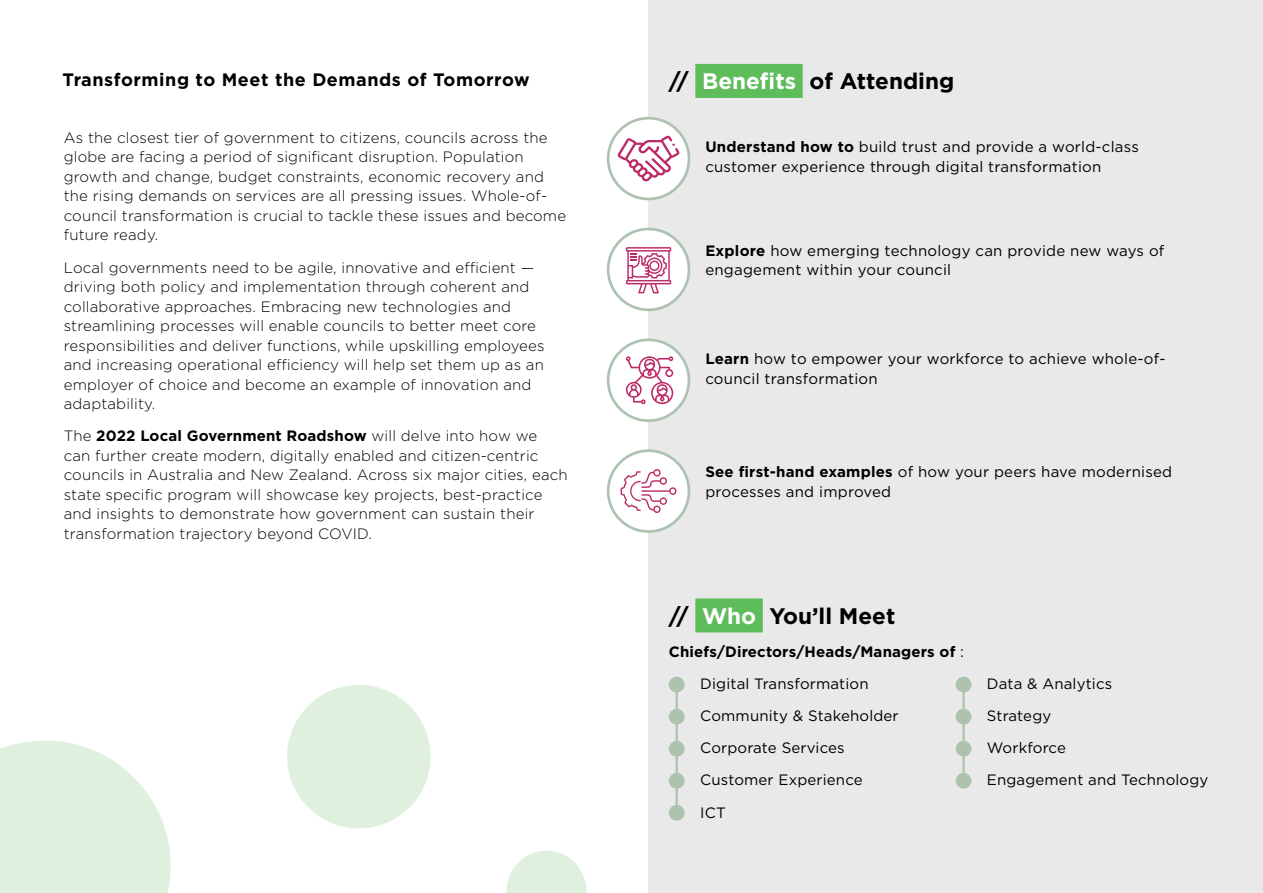
<style>
.page{position:relative;width:1263px;height:893px;background:#fff}
.page>*{position:absolute;margin:0;border:0;box-sizing:border-box;transform-origin:0 0}
.t1{font:700 22.5px "Gotham";color:#000}
.t2{font:700 18px "Gotham";letter-spacing:.03em;color:#000}
.t3{font:300 15px/19.5px "Gotham";letter-spacing:.01em;color:#000}
.t4{font:15px/32.2px "Gotham";letter-spacing:.01em;color:#000}
.t5{font:700 15px "Gotham";letter-spacing:.01em;color:#000}
.s1{font-weight:700}
.s2{color:#fff}
.s3{font-weight:400}
</style>
<div class="page">
<div style="left:648px;top:0;width:615px;height:893px;background:#e9e9ea"></div>
<div style="left:695px;top:598px;width:68px;height:34px;background:#5fbc5b"></div>
<svg style="left:669px;top:677px;width:16px;height:15px"></svg>
<div style="left:670px;top:678px;width:14px;height:14px;background:#adc2af;border-radius:50%"></div>
<svg style="left:669px;top:709px;width:16px;height:15px"></svg>
<div style="left:670px;top:710px;width:14px;height:14px;background:#adc2af;border-radius:50%"></div>
<svg style="left:669px;top:741px;width:16px;height:16px"></svg>
<div style="left:670px;top:742px;width:14px;height:14px;background:#adc2af;border-radius:50%"></div>
<hr style="left:675px;top:682px;width:3px;height:134px;background:#adc2af">
<svg style="left:669px;top:773px;width:16px;height:16px"></svg>
<div style="left:670px;top:774px;width:14px;height:14px;background:#adc2af;border-radius:50%"></div>
<svg style="left:669px;top:805px;width:16px;height:16px"></svg>
<div style="left:670px;top:806px;width:14px;height:14px;background:#adc2af;border-radius:50%"></div>
<div style="left:695px;top:64px;width:108px;height:34px;background:#5fbc5b"></div>
<div style="left:608px;top:229px;width:81px;height:81px;background:#fff;border-radius:50%"></div>
<div style="left:607px;top:228px;width:83px;height:83px;border:3px solid #adc2af;border-radius:50%"></div>
<div style="left:608px;top:118px;width:81px;height:81px;background:#fff;border-radius:50%"></div>
<div style="left:607px;top:117px;width:83px;height:83px;border:3px solid #adc2af;border-radius:50%"></div>
<div style="left:608px;top:340px;width:81px;height:81px;background:#fff;border-radius:50%"></div>
<div style="left:607px;top:339px;width:83px;height:83px;border:3px solid #adc2af;border-radius:50%"></div>
<div style="left:608px;top:451px;width:81px;height:80px;background:#fff;border-radius:50%"></div>
<div style="left:607px;top:449px;width:83px;height:84px;border:3px solid #adc2af;border-radius:50%"></div>
<svg style="left:625px;top:356px;width:49px;height:49px"></svg>
<div style="left:956px;top:677px;width:15px;height:15px;background:#adc2af;border-radius:50%"></div>
<div style="left:956px;top:678px;width:14px;height:14px;background:#adc2af;border-radius:50%"></div>
<div style="left:956px;top:709px;width:15px;height:15px;background:#adc2af;border-radius:50%"></div>
<div style="left:956px;top:710px;width:14px;height:14px;background:#adc2af;border-radius:50%"></div>
<svg style="left:956px;top:741px;width:15px;height:16px"></svg>
<div style="left:956px;top:742px;width:14px;height:14px;background:#adc2af;border-radius:50%"></div>
<hr style="left:962px;top:682px;width:3px;height:99px;background:#adc2af">
<svg style="left:956px;top:773px;width:15px;height:16px"></svg>
<div style="left:956px;top:774px;width:14px;height:14px;background:#adc2af;border-radius:50%"></div>
<svg style="left:620px;top:469px;width:56px;height:44px"></svg>
<svg style="left:626px;top:247px;width:45px;height:46px"></svg>
<svg style="left:618px;top:135px;width:61px;height:46px"></svg>
<svg style="left:0;top:740px;width:171px;height:153px;background:#e3f2e2"></svg>
<div style="left:287px;top:685px;width:144px;height:143px;background:#dff1de;border-radius:50%"></div>
<svg style="left:506px;top:850px;width:81px;height:43px"></svg>
<p class="t2" style="left:63px;top:67px;width:468px">Transforming to Meet the Demands of Tomorrow</p>
<p class="t3" style="left:64px;top:127px;width:504px">As the closest tier of government to citizens, councils across the globe are facing a period of significant disruption. Population growth and change, budget constraints, economic recovery and the rising demands on services are all pressing issues. Whole-of&shy;council transformation is crucial to tackle these issues and become future ready.</p>
<p class="t3" style="left:64px;top:257px;width:482px">Local governments need to be agile, innovative and efficient — driving both policy and implementation through coherent and collaborative approaches. Embracing new technologies and streamlining processes will enable councils to better meet core responsibilities and deliver functions, while upskilling employees and increasing operational efficiency will help set them up as an employer of choice and become an example of innovation and adaptability.</p>
<p class="t3" style="left:64px;top:426px;width:505px">The <span class="s1">2022 Local Government Roadshow</span> will delve into how we<br>can further create modern, digitally enabled and citizen-centric councils in Australia and New Zealand. Across six major cities, each state specific program will showcase key projects, best-practice and insights to demonstrate how government can sustain their transformation trajectory beyond COVID.</p>
<h1 class="t1" style="left:669px;top:67px;width:287px">// <span class="s2">Benefits</span> of Attending</h1>
<p class="t4" style="left:705px;top:137px;width:435px;line-height:19.5px"><span class="s1">Understand how to</span> build trust and provide a world-class customer experience through digital transformation</p>
<p class="t4" style="left:705px;top:240px;width:461px;line-height:19.5px"><span class="s1">Explore</span> how emerging technology can provide new ways of engagement within your council</p>
<p class="t4" style="left:705px;top:349px;width:462px;line-height:19.5px"><span class="s1">Learn</span> how to empower your workforce to achieve whole-of&shy;council transformation</p>
<p class="t4" style="left:705px;top:462px;width:468px;line-height:19.5px"><span class="s1">See first-hand examples</span> of how your peers have modernised processes and improved</p>
<h1 class="t1" style="left:669px;top:601px;width:228px">// <span class="s2">Who</span> You’ll Meet</h1>
<p class="t5" style="left:669px;top:642px;width:297px">Chiefs/Directors/Heads/Managers of <span class="s3">:</span></p>
<p class="t4" style="left:700px;top:667px;width:200px">Digital Transformation<br>Community &amp; Stakeholder<br>Corporate Services<br>Customer Experience<br>ICT</p>
<p class="t4" style="left:987px;top:667px;width:223px">Data &amp; Analytics<br>Strategy<br>Workforce<br>Engagement and Technology</p>
</div>
